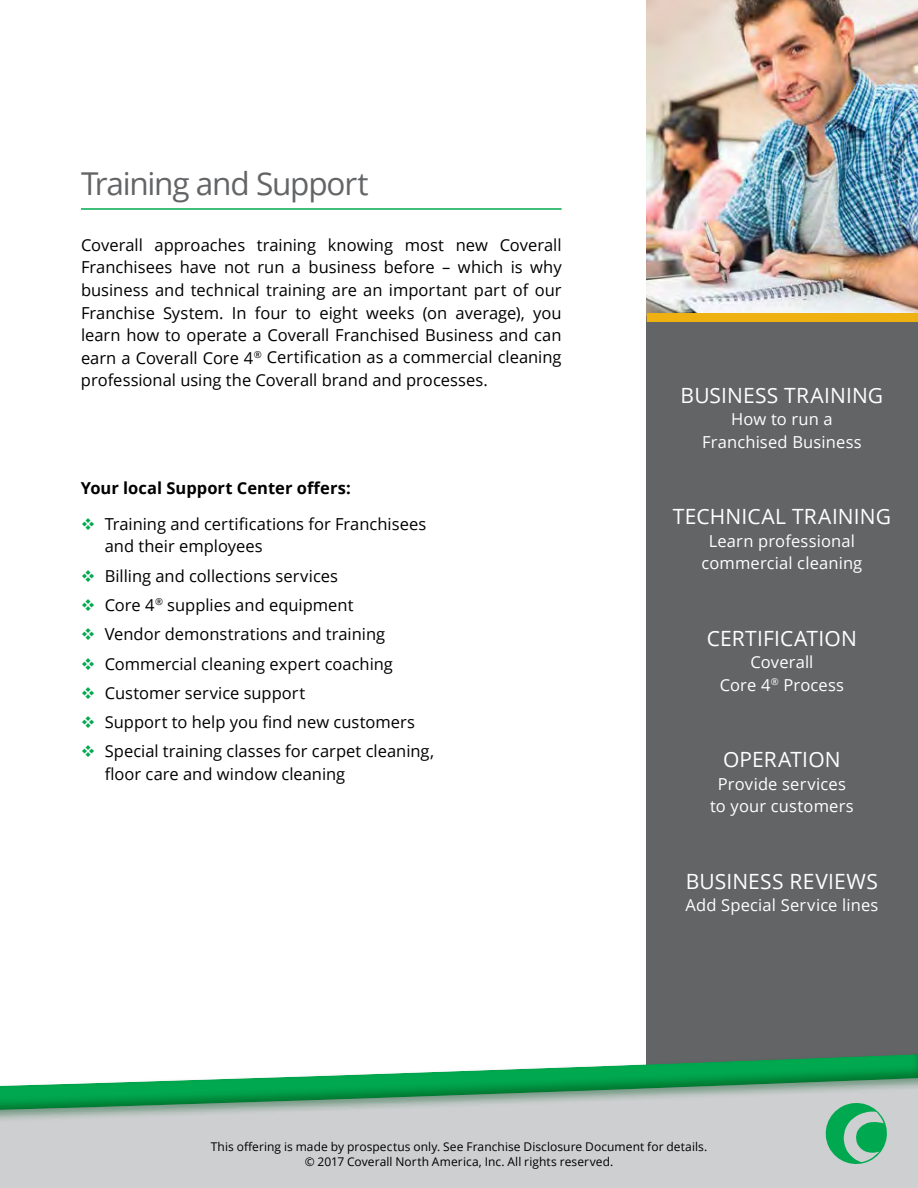
<style>
.page{position:relative;width:918px;height:1188px;background:#fff}
.page>*{position:absolute;margin:0;border:0;box-sizing:border-box;transform-origin:0 0}
.t1{font:31.5px "Open Sans";letter-spacing:-.04em;color:#636466}
.t2{font:21px "Open Sans";letter-spacing:.005em;color:#fff}
.t3{font:16.5px/22.5px "Open Sans";color:#000}
.t4{font:16.5px/22.5px "Open Sans";letter-spacing:.01em;color:#fff;text-align:center}
.t5{font:700 16.5px "Open Sans";color:#000}
.t6{font:12px/15px "Open Sans";letter-spacing:.005em;color:#000;text-align:center}
.s1{color:#00a94f}
</style>
<div class="page">
<div style="left:647px;top:0;width:271px;height:1188px;background:#636466"></div>
<hr style="left:81px;top:208px;width:481px;height:2px;background:#00a94f">
<img style="left:647px;top:0;width:271px;height:313px">
<div style="left:647px;top:313px;width:271px;height:9px;background:#eeb111"></div>
<div style="left:0;top:1138px;width:918px;height:50px;background:#cdcfd0"></div>
<div style="left:0;top:1051px;width:918px;height:87px;background:#005320;opacity:.45"></div>
<div style="left:0;top:1053px;width:918px;height:74px;background:#005320;opacity:.5"></div>
<svg style="left:826px;top:1103px;width:65px;height:61px;background:#62bb8c"></svg>
<h1 class="t1" style="left:81px;top:162px;width:289px">Training and Support</h1>
<p class="t3" style="left:81px;top:233px;width:482px;text-align:justify">Coverall approaches training knowing most new Coverall Franchisees have not run a business before – which is why business and technical training are an important part of our Franchise System. In four to eight weeks (on average), you learn how to operate a Coverall Franchised Business and can earn a Coverall Core 4<sup>®</sup> Certification as a commercial cleaning professional using the Coverall brand and processes.</p>
<p class="t5" style="left:81px;top:476px;width:271px">Your local Support Center offers:</p>
<p class="t3" style="left:105px;top:512px;width:323px;text-indent:-24px"><span class="s1">❖</span> Training and certifications for Franchisees and their employees</p>
<p class="t3" style="left:81px;top:564px;width:259px"><span class="s1">❖</span> Billing and collections services</p>
<p class="t3" style="left:81px;top:593px;width:274px"><span class="s1">❖</span> Core 4<sup>®</sup> supplies and equipment</p>
<p class="t3" style="left:81px;top:623px;width:306px"><span class="s1">❖</span> Vendor demonstrations and training</p>
<p class="t3" style="left:81px;top:652px;width:313px"><span class="s1">❖</span> Commercial cleaning expert coaching</p>
<p class="t3" style="left:81px;top:681px;width:226px"><span class="s1">❖</span> Customer service support</p>
<p class="t3" style="left:81px;top:710px;width:336px"><span class="s1">❖</span> Support to help you find new customers</p>
<p class="t3" style="left:105px;top:740px;width:331px;text-indent:-24px"><span class="s1">❖</span> Special training classes for carpet cleaning, floor care and window cleaning</p>
<p class="t2" style="left:681px;top:381px;width:204px">BUSINESS TRAINING</p>
<p class="t4" style="left:702px;top:408px;width:161px">How to run a<br>Franchised Business</p>
<p class="t2" style="left:673px;top:502px;width:220px">TECHNICAL TRAINING</p>
<p class="t4" style="left:701px;top:529px;width:162px">Learn professional commercial cleaning</p>
<p class="t2" style="left:707px;top:624px;width:152px">CERTIFICATION</p>
<p class="t4" style="left:720px;top:651px;width:126px">Coverall<br>Core 4<sup>®</sup> Process</p>
<p class="t2" style="left:723px;top:745px;width:119px">OPERATION</p>
<p class="t4" style="left:710px;top:772px;width:145px">Provide services to your customers</p>
<p class="t2" style="left:686px;top:867px;width:194px">BUSINESS REVIEWS</p>
<p class="t4" style="left:685px;top:894px;width:195px">Add Special Service lines</p>
<p class="t6" style="left:211px;top:1139px;width:498px">This offering is made by prospectus only. See Franchise Disclosure Document for details. © 2017 Coverall North America, Inc. All rights reserved.</p>
</div>
